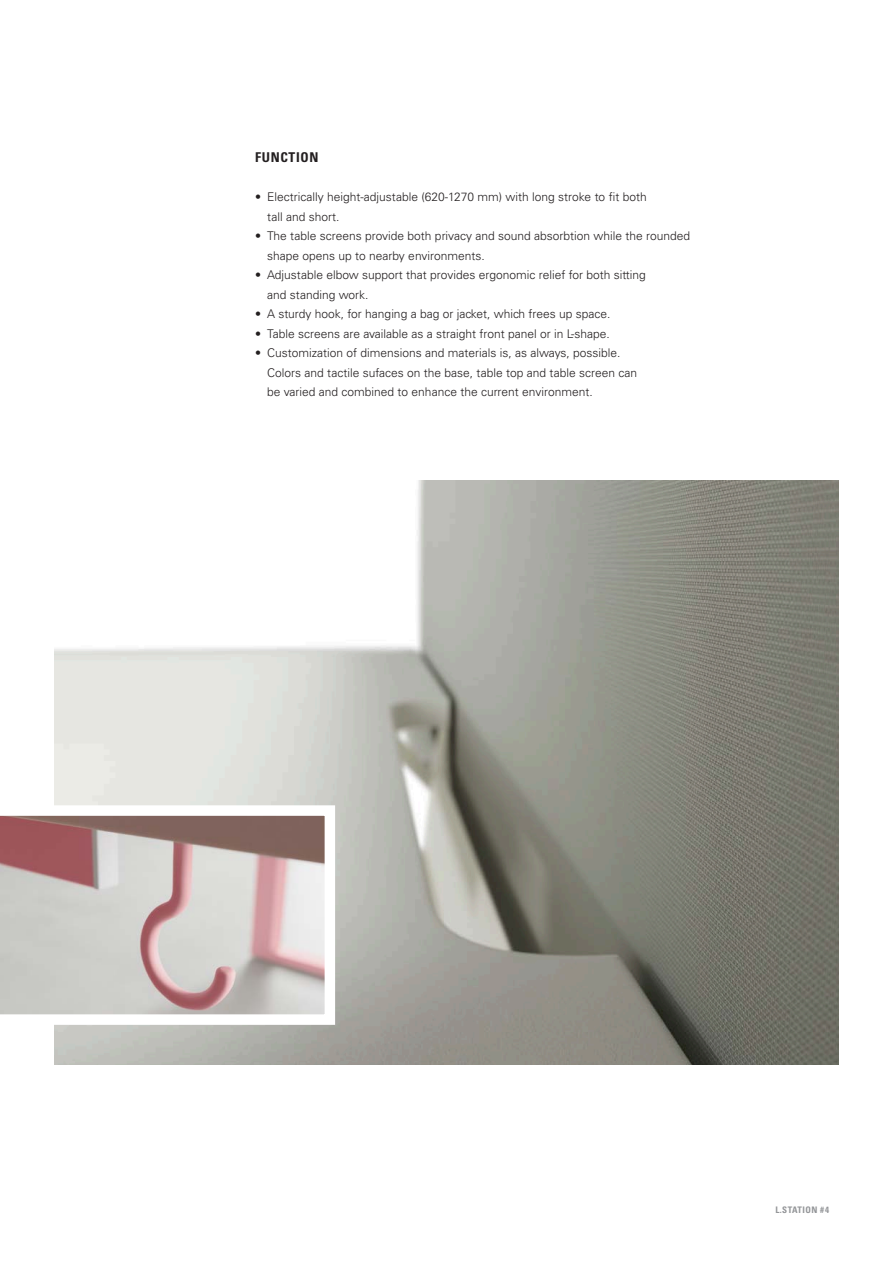
<style>
.page{position:relative;width:893px;height:1263px;background:#fff}
.page>*{position:absolute;margin:0;border:0;box-sizing:border-box;transform-origin:0 0}
.t1{font:700 condensed 13.5px "Univers";letter-spacing:.05em;color:#231f20}
.t2{font:300 12px/19.5px "Univers";color:#231f20}
.t3{font:700 condensed 9px "Univers";letter-spacing:.05em;color:#939598}
</style>
<div class="page">
<img style="left:54px;top:480px;width:785px;height:584px">
<svg style="left:0;top:800px;width:340px;height:230px;background:#cabdba"></svg>
<p class="t1" style="left:255px;top:149px;width:65px">FUNCTION</p>
<p class="t2" style="left:255px;top:187px;width:393px">• Electrically height-adjustable (620-1270 mm) with long stroke to fit both</p>
<p class="t2" style="left:267px;top:207px;width:74px">tall and short.</p>
<p class="t2" style="left:267px;top:226px;width:425px;text-indent:-12px">• The table screens provide both privacy and sound absorbtion while the rounded shape opens up to nearby environments.</p>
<p class="t2" style="left:255px;top:265px;width:392px">• Adjustable elbow support that provides ergonomic relief for both sitting</p>
<p class="t2" style="left:267px;top:285px;width:103px">and standing work.</p>
<p class="t2" style="left:255px;top:304px;width:357px">• A sturdy hook, for hanging a bag or jacket, which frees up space.</p>
<p class="t2" style="left:255px;top:324px;width:356px">• Table screens are available as a straight front panel or in L-shape.</p>
<p class="t2" style="left:255px;top:343px;width:367px">• Customization of dimensions and materials is, as always, possible.</p>
<p class="t2" style="left:267px;top:363px;width:371px">Colors and tactile sufaces on the base, table top and table screen can</p>
<p class="t2" style="left:267px;top:382px;width:327px">be varied and combined to enhance the current environment.</p>
<p class="t3" style="left:775px;top:1204px;width:55px">L.STATION #4</p>
</div>
